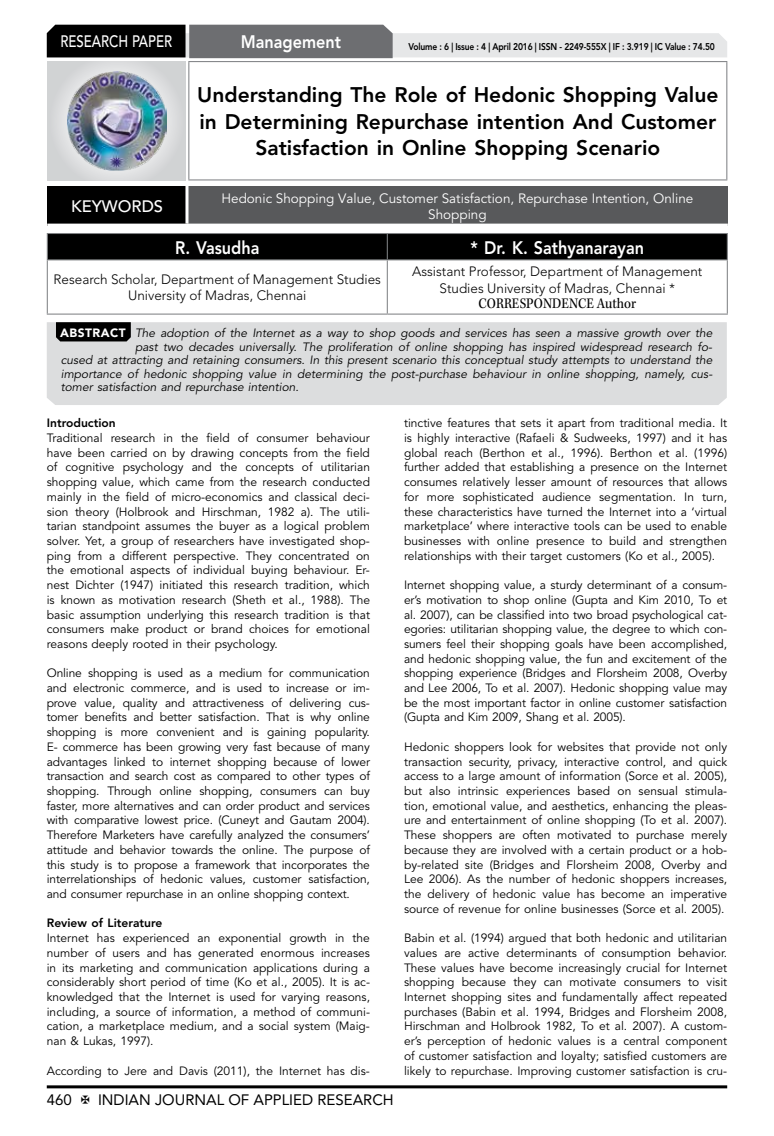
<style>
.page{position:relative;width:774px;height:1136px;background:#fff}
.page>*{position:absolute;margin:0;border:0;box-sizing:border-box;transform-origin:0 0}
.t1{font:800 21px/26.2px "Avenir LT Std";color:#000;text-align:center}
.t2{font:800 18px "Avenir LT Std";color:#fff;scale:.9 1}
.t3{font:500 16.5px "Avenir LT Std";color:#fff;scale:.8 1}
.t4{font:500 16.5px "Avenir LT Std";color:#fff}
.t5{font:15px "Avenir LT Std";color:#000}
.t6{font:15px "Kepler Std";color:#000;scale:.9 1}
.t7{font:300 13.5px/16.2px "Avenir LT Std";color:#000;text-align:center}
.t8{font:13.5px/16.2px "Avenir LT Std";color:#fff;text-align:center}
.t9{font:12px/14.7px "Avenir LT Std";color:#000;text-align:justify}
.t10{font:italic 12px "Avenir LT Std";color:#000}
.t11{font:800 12px "Avenir LT Std";color:#000}
.t12{font:800 9.75px "Avenir LT Std";letter-spacing:-.02em;color:#000;scale:.87 1}
.s1{font-weight:900;font-style:normal;color:#fff}
</style>
<div class="page">
<hr style="left:47px;top:1085px;width:680px;height:3px;background:#000">
<div style="left:48px;top:62px;width:137px;height:118px;background:linear-gradient(to right,#d9dadb,#d9dadb)"></div>
<img style="left:68px;top:71px;width:99px;height:100px">
<svg style="left:47px;top:25px;width:680px;height:33px;background:#979899"></svg>
<hr style="left:188px;top:61px;width:539px;height:1px;background:#808285">
<hr style="left:188px;top:62px;width:1px;height:117px;background:#808285">
<hr style="left:726px;top:62px;width:1px;height:117px;background:#808285">
<hr style="left:188px;top:179px;width:539px;height:1px;background:#808285">
<div style="left:47px;top:233px;width:681px;height:26px;background:#000"></div>
<hr style="left:47px;top:259px;width:340px;height:1px;background:#808285">
<hr style="left:47px;top:260px;width:1px;height:53px;background:#808285">
<hr style="left:387px;top:259px;width:341px;height:1px;background:#808285">
<hr style="left:387px;top:260px;width:1px;height:53px;background:#808285">
<hr style="left:727px;top:260px;width:1px;height:53px;background:#808285">
<hr style="left:47px;top:313px;width:340px;height:1px;background:#808285">
<hr style="left:387px;top:313px;width:341px;height:1px;background:#808285">
<div style="left:47px;top:186px;width:140px;height:39px;background:#000"></div>
<div style="left:187px;top:186px;width:541px;height:39px;background:#58595b"></div>
<hr style="left:185px;top:186px;width:3px;height:37px;background:#fff">
<hr style="left:47px;top:223px;width:140px;height:3px;background:#fff">
<hr style="left:187px;top:223px;width:541px;height:3px;background:#fff">
<div style="left:47px;top:322px;width:680px;height:83px;background:#dcddde"></div>
<svg style="left:56px;top:322px;width:75px;height:19px"></svg>
<h3 class="t3" style="left:60px;top:32px;width:139px">RESEARCH PAPER</h3>
<h2 class="t2" style="left:241px;top:31px;width:113px">Management</h2>
<p class="t12" style="left:408px;top:41px;width:354px">Volume : 6 | Issue : 4 | April 2016 | ISSN - 2249-555X | IF : 3.919 | IC Value : 74.50</p>
<h1 class="t1" style="left:197px;top:82px;width:523px">Understanding The Role of Hedonic Shopping Value in Determining Repurchase intention And Customer<br>Satisfaction in Online Shopping Scenario</h1>
<h3 class="t4" style="left:71px;top:196px;width:94px">KEYWORDS</h3>
<p class="t8" style="left:221px;top:190px;width:473px">Hedonic Shopping Value, Customer Satisfaction, Repurchase Intention, Online<br>Shopping</p>
<h2 class="t2" style="left:175px;top:236px;width:95px">R. Vasudha</h2>
<h2 class="t2" style="left:471px;top:236px;width:194px">* Dr. K. Sathyanarayan</h2>
<p class="t7" style="left:54px;top:271px;width:329px">Research Scholar, Department of Management Studies<br>University of Madras, Chennai</p>
<p class="t7" style="left:412px;top:264px;width:292px">Assistant Professor, Department of Management<br>Studies University of Madras, Chennai *</p>
<p class="t6" style="left:478px;top:294px;width:177px">CORRESPONDENCE Author</p>
<p class="t10" style="left:60px;top:326px;width:654px"><span class="s1">ABSTRACT</span> The adoption of the Internet as a way to shop goods and services has seen a massive growth over the</p>
<p class="t10" style="left:135px;top:340px;width:579px">past two decades universally. The proliferation of online shopping has inspired widespread research fo-</p>
<p class="t10" style="left:61px;top:353px;width:653px">cused at attracting and retaining consumers. In this present scenario this conceptual study attempts to understand the</p>
<p class="t10" style="left:61px;top:367px;width:653px">importance of hedonic shopping value in determining the post-purchase behaviour in online shopping, namely, cus-</p>
<p class="t10" style="left:61px;top:380px;width:239px">tomer satisfaction and repurchase intention.</p>
<p class="t11" style="left:47px;top:416px;width:70px">Introduction</p>
<p class="t9" style="left:47px;top:431px;width:325px">Traditional research in the field of consumer behaviour have been carried on by drawing concepts from the field of cognitive psychology and the concepts of utilitarian shopping value, which came from the research conducted mainly in the field of micro-economics and classical deci&shy;sion theory (Holbrook and Hirschman, 1982 a). The utili&shy;tarian standpoint assumes the buyer as a logical problem solver. Yet, a group of researchers have investigated shop&shy;ping from a different perspective. They concentrated on the emotional aspects of individual buying behaviour. Er&shy;nest Dichter (1947) initiated this research tradition, which is known as motivation research (Sheth et al., 1988). The basic assumption underlying this research tradition is that consumers make product or brand choices for emotional reasons deeply rooted in their psychology.</p>
<p class="t9" style="left:47px;top:666px;width:325px">Online shopping is used as a medium for communication and electronic commerce, and is used to increase or im&shy;prove value, quality and attractiveness of delivering cus&shy;tomer benefits and better satisfaction. That is why online shopping is more convenient and is gaining popularity.<br>E- commerce has been growing very fast because of many advantages linked to internet shopping because of lower transaction and search cost as compared to other types of shopping. Through online shopping, consumers can buy faster, more alternatives and can order product and services with comparative lowest price. (Cuneyt and Gautam 2004).<br>Therefore Marketers have carefully analyzed the consumers’ attitude and behavior towards the online. The purpose of this study is to propose a framework that incorporates the interrelationships of hedonic values, customer satisfaction, and consumer repurchase in an online shopping context.</p>
<p class="t11" style="left:47px;top:916px;width:117px">Review of Literature</p>
<p class="t9" style="left:47px;top:930px;width:325px">Internet has experienced an exponential growth in the number of users and has generated enormous increases in its marketing and communication applications during a considerably short period of time (Ko et al., 2005). It is ac&shy;knowledged that the Internet is used for varying reasons, including, a source of information, a method of communi&shy;cation, a marketplace medium, and a social system (Maig&shy;nan &amp; Lukas, 1997).</p>
<p class="t9" style="left:47px;top:1063px;width:325px">According to Jere and Davis (2011), the Internet has dis-</p>
<p class="t9" style="left:404px;top:416px;width:325px">tinctive features that sets it apart from traditional media. It is highly interactive (Rafaeli &amp; Sudweeks, 1997) and it has global reach (Berthon et al., 1996). Berthon et al. (1996) further added that establishing a presence on the Internet consumes relatively lesser amount of resources that allows for more sophisticated audience segmentation. In turn, these characteristics have turned the Internet into a ‘virtual marketplace’ where interactive tools can be used to enable businesses with online presence to build and strengthen relationships with their target customers (Ko et al., 2005).</p>
<p class="t9" style="left:404px;top:578px;width:325px">Internet shopping value, a sturdy determinant of a consum&shy;er’s motivation to shop online (Gupta and Kim 2010, To et al. 2007), can be classified into two broad psychological cat&shy;egories: utilitarian shopping value, the degree to which con&shy;sumers feel their shopping goals have been accomplished, and hedonic shopping value, the fun and excitement of the shopping experience (Bridges and Florsheim 2008, Overby and Lee 2006, To et al. 2007). Hedonic shopping value may be the most important factor in online customer satisfaction (Gupta and Kim 2009, Shang et al. 2005).</p>
<p class="t9" style="left:404px;top:739px;width:325px">Hedonic shoppers look for websites that provide not only transaction security, privacy, interactive control, and quick access to a large amount of information (Sorce et al. 2005), but also intrinsic experiences based on sensual stimula&shy;tion, emotional value, and aesthetics, enhancing the pleas&shy;ure and entertainment of online shopping (To et al. 2007).<br>These shoppers are often motivated to purchase merely because they are involved with a certain product or a hob&shy;by-related site (Bridges and Florsheim 2008, Overby and Lee 2006). As the number of hedonic shoppers increases, the delivery of hedonic value has become an imperative source of revenue for online businesses (Sorce et al. 2005).</p>
<p class="t9" style="left:404px;top:930px;width:325px">Babin et al. (1994) argued that both hedonic and utilitarian values are active determinants of consumption behavior.<br>These values have become increasingly crucial for Internet shopping because they can motivate consumers to visit Internet shopping sites and fundamentally affect repeated purchases (Babin et al. 1994, Bridges and Florsheim 2008, Hirschman and Holbrook 1982, To et al. 2007). A custom&shy;er’s perception of hedonic values is a central component of customer satisfaction and loyalty; satisfied customers are likely to repurchase. Improving customer satisfaction is cru-</p>
<p class="t5" style="left:47px;top:1090px;width:27px">460</p>
<p class="t5" style="left:98px;top:1090px;width:297px">INDIAN JOURNAL OF APPLIED RESEARCH</p>
</div>
